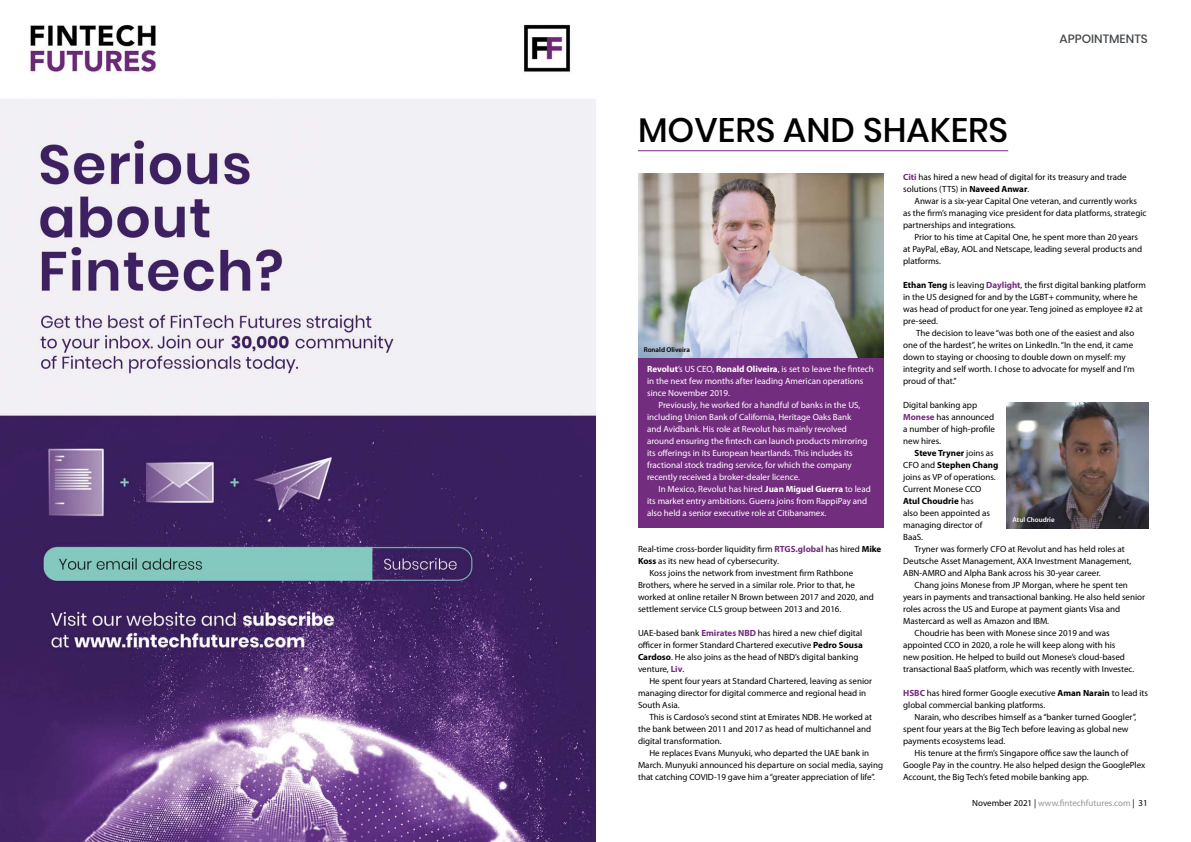
<style>
.page{position:relative;width:1191px;height:842px;background:#fff}
.page>*{position:absolute;margin:0;border:0;box-sizing:border-box;transform-origin:0 0}
.t1{font:500 34px "Poppins";color:#000}
.Top_Straps_new{font:500 12px "Poppins";color:#46494b}
.Body_Text{font:9px/12px "Myriad Pro";color:#000}
.Body_Text-2{font:9px/12px "Myriad Pro";color:#fff}
.t2{font:9px "Myriad Pro";color:#939598}
.Body_Text-3{font:600 7px "Myriad Pro";color:#000}
.Body_Text-4{font:600 7px "Myriad Pro";color:#fff}
.s1{font-weight:700}
.s2{font-weight:700;color:#732d7e}
.s3{color:#000}
</style>
<div class="page">
<div style="left:638px;top:173px;width:245px;height:355px;background:#732d7e"></div>
<hr style="left:638px;top:150px;width:370px;height:1px;background:#732d7e">
<img style="left:638px;top:173px;width:245px;height:184px">
<img style="left:1007px;top:402px;width:141px;height:126px">
<img style="left:0;top:24px;width:595px;height:818px">
<p class="t1" style="left:638px;top:110px;width:372px">MOVERS AND SHAKERS</p>
<p class="Top_Straps_new" style="left:1059px;top:31px;width:90px">APPOINTMENTS</p>
<p class="Body_Text-3" style="left:643px;top:345px;width:48px">Ronald Oliveira</p>
<p class="Body_Text-2" style="left:647px;top:363px;width:228px"><span class="s1">Revolut</span>’s US CEO, <span class="s1">Ronald Oliveira</span>, is set to leave the fintech in the next few months after leading American operations since November 2019.</p>
<p class="Body_Text-2" style="left:647px;top:399px;width:222px;text-indent:11px">Previously, he worked for a handful of banks in the US, including Union Bank of California, Heritage Oaks Bank and Avidbank. His role at Revolut has mainly revolved around ensuring the fintech can launch products mirroring its offerings in its European heartlands. This includes its fractional stock trading service, for which the company recently received a broker-dealer licence.</p>
<p class="Body_Text-2" style="left:647px;top:483px;width:225px;text-indent:11px">In Mexico, Revolut has hired <span class="s1">Juan Miguel Guerra</span> to lead its market entry ambitions. Guerra joins from RappiPay and also held a senior executive role at Citibanamex.</p>
<p class="Body_Text" style="left:638px;top:543px;width:245px">Real-time cross-border liquidity firm <span class="s2">RTGS.global</span> has hired <span class="s1">Mike<br>Koss</span> as its new head of cybersecurity.</p>
<p class="Body_Text" style="left:638px;top:567px;width:237px;text-indent:11px">Koss joins the network from investment firm Rathbone Brothers, where he served in a similar role. Prior to that, he worked at online retailer N Brown between 2017 and 2020, and settlement service CLS group between 2013 and 2016.</p>
<p class="Body_Text" style="left:638px;top:627px;width:226px">UAE-based bank <span class="s2">Emirates NBD</span> has hired a new chief digital officer in former Standard Chartered executive <span class="s1">Pedro Sousa Cardoso</span>. He also joins as the head of NBD’s digital banking venture, <span class="s2">Liv</span>.</p>
<p class="Body_Text" style="left:638px;top:675px;width:235px;text-indent:11px">He spent four years at Standard Chartered, leaving as senior managing director for digital commerce and regional head in<br>South Asia.</p>
<p class="Body_Text" style="left:638px;top:711px;width:236px;text-align:justify;text-indent:11px">This is Cardoso’s second stint at Emirates NDB. He worked at the bank between 2011 and 2017 as head of multichannel and digital transformation.</p>
<p class="Body_Text" style="left:638px;top:747px;width:246px;text-indent:11px">He replaces Evans Munyuki, who departed the UAE bank in<br>March. Munyuki announced his departure on social media, saying that catching COVID-19 gave him a “greater appreciation of life”.</p>
<p class="Body_Text" style="left:903px;top:171px;width:225px"><span class="s2">Citi</span> has hired a new head of digital for its treasury and trade solutions (TTS) in <span class="s1">Naveed Anwar</span>.</p>
<p class="Body_Text" style="left:903px;top:195px;width:245px;text-indent:11px">Anwar is a six-year Capital One veteran, and currently works as the firm’s managing vice president for data platforms, strategic partnerships and integrations.</p>
<p class="Body_Text" style="left:903px;top:231px;width:241px;text-indent:11px">Prior to his time at Capital One, he spent more than 20 years at PayPal, eBay, AOL and Netscape, leading several products and platforms.</p>
<p class="Body_Text" style="left:903px;top:279px;width:244px"><span class="s1">Ethan Teng</span> is leaving <span class="s2">Daylight</span>, the first digital banking platform in the US designed for and by the LGBT+ community, where he was head of product for one year. Teng joined as employee #2 at pre-seed.</p>
<p class="Body_Text" style="left:903px;top:327px;width:233px;text-indent:13px">The decision to leave “was both one of the easiest and also one of the hardest”, he writes on LinkedIn. “In the end, it came down to staying or choosing to double down on myself: my integrity and self worth. I chose to advocate for myself and I’m proud of that.”</p>
<p class="Body_Text" style="left:903px;top:399px;width:93px">Digital banking app<br><span class="s2">Monese</span> has announced a number of high-profile new hires.</p>
<p class="Body_Text" style="left:903px;top:447px;width:97px;text-indent:11px"><span class="s1">Steve Tryner</span> joins as<br>CFO and <span class="s1">Stephen Chang </span>joins as VP of operations.<br>Current Monese CCO<br><span class="s1">Atul Choudrie</span> has<br>also been appointed as managing director of<br>BaaS.</p>
<p class="Body_Text" style="left:903px;top:543px;width:230px;text-indent:11px">Tryner was formerly CFO at Revolut and has held roles at<br>Deutsche Asset Management, AXA Investment Management,<br>ABN-AMRO and Alpha Bank across his 30-year career.</p>
<p class="Body_Text" style="left:903px;top:579px;width:243px;text-indent:11px">Chang joins Monese from JP Morgan, where he spent ten years in payments and transactional banking. He also held senior roles across the US and Europe at payment giants Visa and Mastercard as well as Amazon and IBM.</p>
<p class="Body_Text" style="left:903px;top:627px;width:233px;text-indent:11px">Choudrie has been with Monese since 2019 and was appointed CCO in 2020, a role he will keep along with his<br>new position. He helped to build out Monese’s cloud-based transactional BaaS platform, which was recently with Investec.</p>
<p class="Body_Text" style="left:903px;top:687px;width:246px"><span class="s2">HSBC</span> has hired former Google executive <span class="s1">Aman Narain</span> to lead its global commercial banking platforms.</p>
<p class="Body_Text" style="left:903px;top:711px;width:235px;text-indent:11px">Narain, who describes himself as a “banker turned Googler”, spent four years at the Big Tech before leaving as global new payments ecosystems lead.</p>
<p class="Body_Text" style="left:903px;top:747px;width:244px;text-indent:11px">His tenure at the firm’s Singapore office saw the launch of<br>Google Pay in the country. He also helped design the GooglePlex<br>Account, the Big Tech’s feted mobile banking app.</p>
<p class="Body_Text-4" style="left:1012px;top:516px;width:44px">Atul Choudrie</p>
<p class="t2" style="left:972px;top:798px;width:177px"><span class="s3">November 2021 |</span> www.fintechfutures.com <span class="s3">| 31</span></p>
</div>
